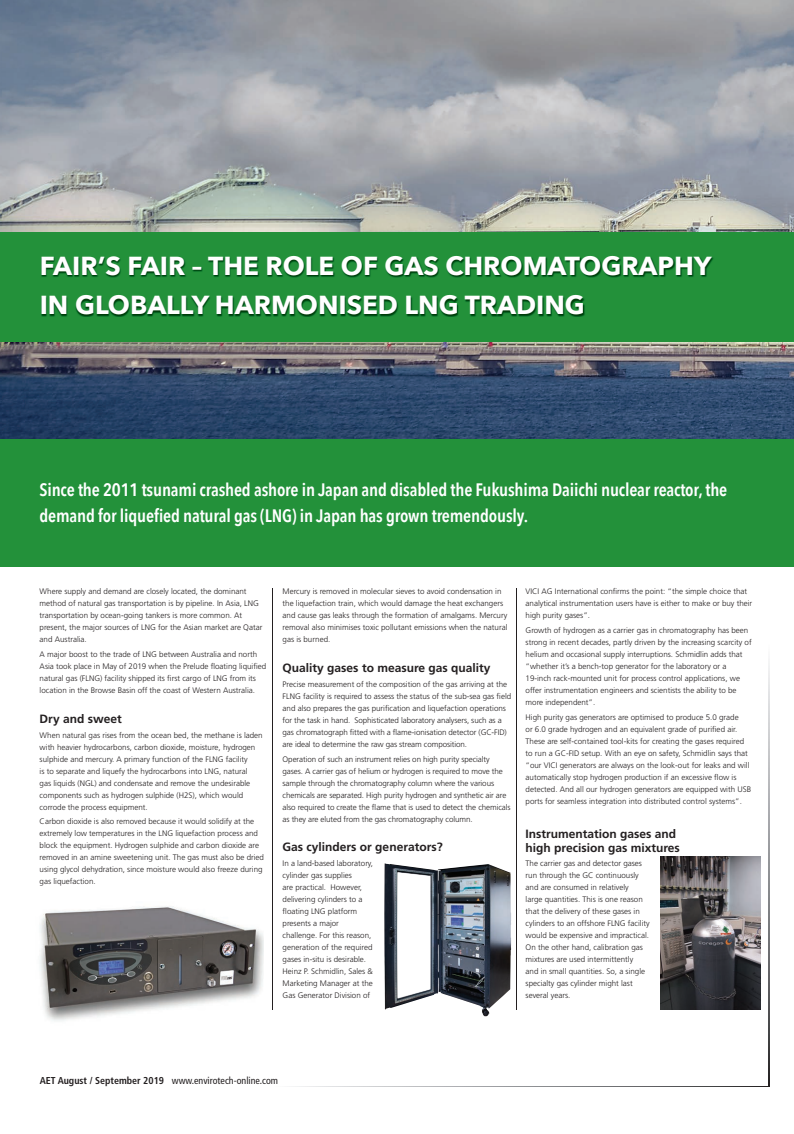
<style>
.page{position:relative;width:794px;height:1134px;background:#fff}
.page>*{position:absolute;margin:0;border:0;box-sizing:border-box;transform-origin:0 0}
.t1{font:700 26px/39px "Avenir Next";color:#fff}
.t2{font:600 18px/26px "Avenir Next Condensed";letter-spacing:-.01em;color:#fff}
.t3{font:700 12px/14px "Frutiger";color:#231f20}
.t4{font:condensed 10px "Frutiger";color:#231f20}
.t5{font:300 8px/12px "Frutiger";color:#231f20}
.s1{font-weight:700}
</style>
<div class="page">
<hr style="left:516px;top:588px;width:1px;height:422px;background:#231f20">
<img style="left:0;top:0;width:794px;height:439px">
<div style="left:0;top:439px;width:794px;height:128px;background:#23913a"></div>
<div style="left:0;top:232px;width:794px;height:110px;background:#23913a"></div>
<img style="left:41px;top:257px;width:673px;height:60px">
<svg style="left:769px;top:661px;width:1px;height:426px"></svg>
<svg style="left:293px;top:1086px;width:476px;height:1px"></svg>
<hr style="left:273px;top:588px;width:1px;height:422px;background:#231f20">
<img style="left:661px;top:857px;width:99px;height:153px">
<img style="left:40px;top:906px;width:223px;height:115px">
<img style="left:384px;top:864px;width:127px;height:152px">
<h1 class="t1" style="left:40px;top:246px;width:673px">FAIR’S FAIR – THE ROLE OF GAS CHROMATOGRAPHY<br>IN GLOBALLY HARMONISED LNG TRADING</h1>
<h2 class="t2" style="left:40px;top:476px;width:689px">Since the 2011 tsunami crashed ashore in Japan and disabled the Fukushima Daiichi nuclear reactor, the demand for liquefied natural gas (LNG) in Japan has grown tremendously.</h2>
<p class="t5" style="left:40px;top:586px;width:224px">Where supply and demand are closely located, the dominant method of natural gas transportation is by pipeline. In Asia, LNG transportation by ocean-going tankers is more common. At present, the major sources of LNG for the Asian market are Qatar and Australia.</p>
<p class="t5" style="left:40px;top:648px;width:228px">A major boost to the trade of LNG between Australia and north Asia took place in May of 2019 when the Prelude floating liquified natural gas (FLNG) facility shipped its first cargo of LNG from its location in the Browse Basin off the coast of Western Australia.</p>
<h3 class="t3" style="left:40px;top:712px;width:84px">Dry and sweet</h3>
<p class="t5" style="left:40px;top:729px;width:225px">When natural gas rises from the ocean bed, the methane is laden with heavier hydrocarbons, carbon dioxide, moisture, hydrogen sulphide and mercury. A primary function of the FLNG facility<br>is to separate and liquefy the hydrocarbons into LNG, natural<br>gas liquids (NGL) and condensate and remove the undesirable components such as hydrogen sulphide (H2S), which would corrode the process equipment.</p>
<p class="t5" style="left:40px;top:816px;width:226px">Carbon dioxide is also removed because it would solidify at the extremely low temperatures in the LNG liquefaction process and block the equipment. Hydrogen sulphide and carbon dioxide are removed in an amine sweetening unit. The gas must also be dried using glycol dehydration, since moisture would also freeze during gas liquefaction.</p>
<p class="t5" style="left:283px;top:586px;width:226px">Mercury is removed in molecular sieves to avoid condensation in the liquefaction train, which would damage the heat exchangers and cause gas leaks through the formation of amalgams. Mercury removal also minimises toxic pollutant emissions when the natural gas is burned.</p>
<h3 class="t3" style="left:283px;top:661px;width:209px">Quality gases to measure gas quality</h3>
<p class="t5" style="left:283px;top:678px;width:230px">Precise measurement of the composition of the gas arriving at the FLNG facility is required to assess the status of the sub-sea gas field and also prepares the gas purification and liquefaction operations for the task in hand. Sophisticated laboratory analysers, such as a gas chromatograph fitted with a flame-ionisation detector (GC-FID) are ideal to determine the raw gas stream composition.</p>
<p class="t5" style="left:283px;top:753px;width:229px">Operation of such an instrument relies on high purity specialty gases. A carrier gas of helium or hydrogen is required to move the sample through the chromatography column where the various chemicals are separated. High purity hydrogen and synthetic air are also required to create the flame that is used to detect the chemicals as they are eluted from the gas chromatography column.</p>
<h3 class="t3" style="left:283px;top:840px;width:162px">Gas cylinders or generators?</h3>
<p class="t5" style="left:283px;top:857px;width:92px">In a land-based laboratory, cylinder gas supplies<br>are practical. However, delivering cylinders to a floating LNG platform presents a major challenge. For this reason, generation of the required gases in-situ is desirable.<br>Heinz P. Schmidlin, Sales &amp;<br>Marketing Manager at the<br>Gas Generator Division of</p>
<p class="t5" style="left:525px;top:586px;width:228px">VICI AG International confirms the point: “the simple choice that analytical instrumentation users have is either to make or buy their high purity gases”.</p>
<p class="t5" style="left:525px;top:624px;width:228px">Growth of hydrogen as a carrier gas in chromatography has been strong in recent decades, partly driven by the increasing scarcity of helium and occasional supply interruptions. Schmidlin adds that “whether it’s a bench-top generator for the laboratory or a 19-inch rack-mounted unit for process control applications, we offer instrumentation engineers and scientists the ability to be more independent”.</p>
<p class="t5" style="left:525px;top:711px;width:227px">High purity gas generators are optimised to produce 5.0 grade<br>or 6.0 grade hydrogen and an equivalent grade of purified air.<br>These are self-contained tool-kits for creating the gases required to run a GC-FID setup. With an eye on safety, Schmidlin says that “our VICI generators are always on the look-out for leaks and will automatically stop hydrogen production if an excessive flow is detected. And all our hydrogen generators are equipped with USB ports for seamless integration into distributed control systems”.</p>
<h3 class="t3" style="left:525px;top:826px;width:156px">Instrumentation gases and high precision gas mixtures</h3>
<p class="t5" style="left:525px;top:858px;width:126px">The carrier gas and detector gases run through the GC continuously and are consumed in relatively<br>large quantities. This is one reason that the delivery of these gases in cylinders to an offshore FLNG facility would be expensive and impractical.<br>On the other hand, calibration gas mixtures are used intermittently<br>and in small quantities. So, a single specialty gas cylinder might last several years.</p>
<p class="t4" style="left:40px;top:1074px;width:240px"><span class="s1">AET August / September 2019</span> www.envirotech-online.com</p>
</div>
